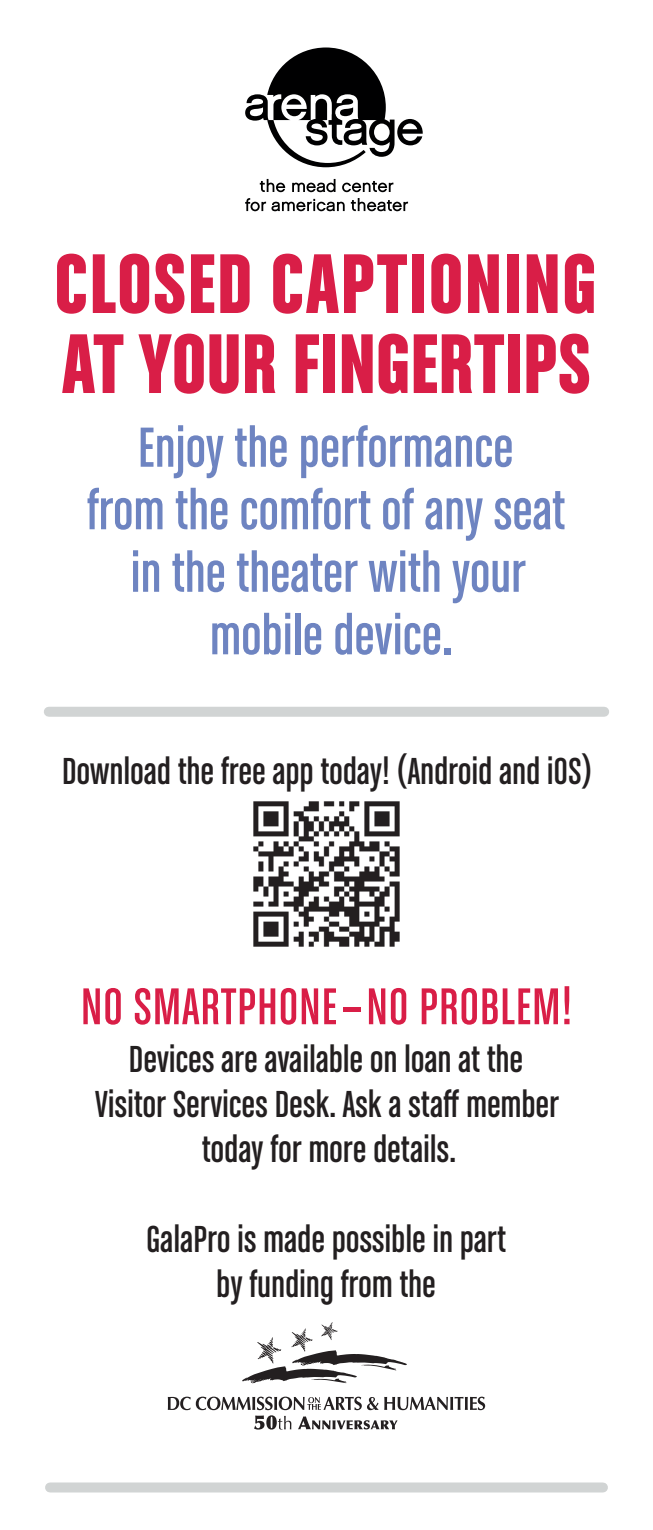
<style>
.page{position:relative;width:653px;height:1530px;background:#fff}
.page>*{position:absolute;margin:0;border:0;box-sizing:border-box;transform-origin:0 0}
.t1{font:90px/80px "Chalet Comprime Hong Kong Sixty";letter-spacing:.015em;color:#d91e47}
.t2{font:60px/62.5px "Chalet Comprime Cologne Sixty";letter-spacing:.01em;color:#6e84c1;text-align:center}
.t3{font:55px "Chalet Comprime Cologne Sixty";letter-spacing:.02em;color:#d91e47}
.t4{font:40px/45px "Chalet Comprime Cologne Sixty";letter-spacing:.01em;color:#231f20;text-align:center}
</style>
<div class="page">
<div style="left:49px;top:707px;width:555px;height:10px;background:#d1d4d4"></div>
<svg style="left:242px;top:1322px;width:165px;height:61px"></svg>
<svg style="left:168px;top:1397px;width:317px;height:33px"></svg>
<img style="left:253px;top:801px;width:147px;height:146px">
<div style="left:50px;top:1482px;width:552px;height:10px;background:#d1d4d4"></div>
<svg style="left:260px;top:179px;width:25px;height:13px"></svg>
<svg style="left:292px;top:179px;width:43px;height:13px"></svg>
<svg style="left:342px;top:181px;width:51px;height:11px"></svg>
<svg style="left:245px;top:198px;width:99px;height:13px"></svg>
<svg style="left:351px;top:198px;width:57px;height:13px"></svg>
<svg style="left:245px;top:48px;width:177px;height:119px"></svg>
<h1 class="t1" style="left:55px;top:241px;width:542px">CLOSED CAPTIONING<br>AT YOUR FINGERTIPS</h1>
<h2 class="t2" style="left:87px;top:415px;width:479px">Enjoy the performance<br>from the comfort of any seat in the theater with your mobile device.</h2>
<p class="t4" style="left:62px;top:748px;width:531px">Download the free app today! (Android and iOS)</p>
<h3 class="t3" style="left:81px;top:976px;width:492px">NO SMARTPHONE—NO PROBLEM!</h3>
<p class="t4" style="left:95px;top:1036px;width:465px">Devices are available on loan at the<br>Visitor Services Desk. Ask a staff member today for more details.</p>
<p class="t4" style="left:147px;top:1216px;width:360px">GalaPro is made possible in part by funding from the</p>
</div>
